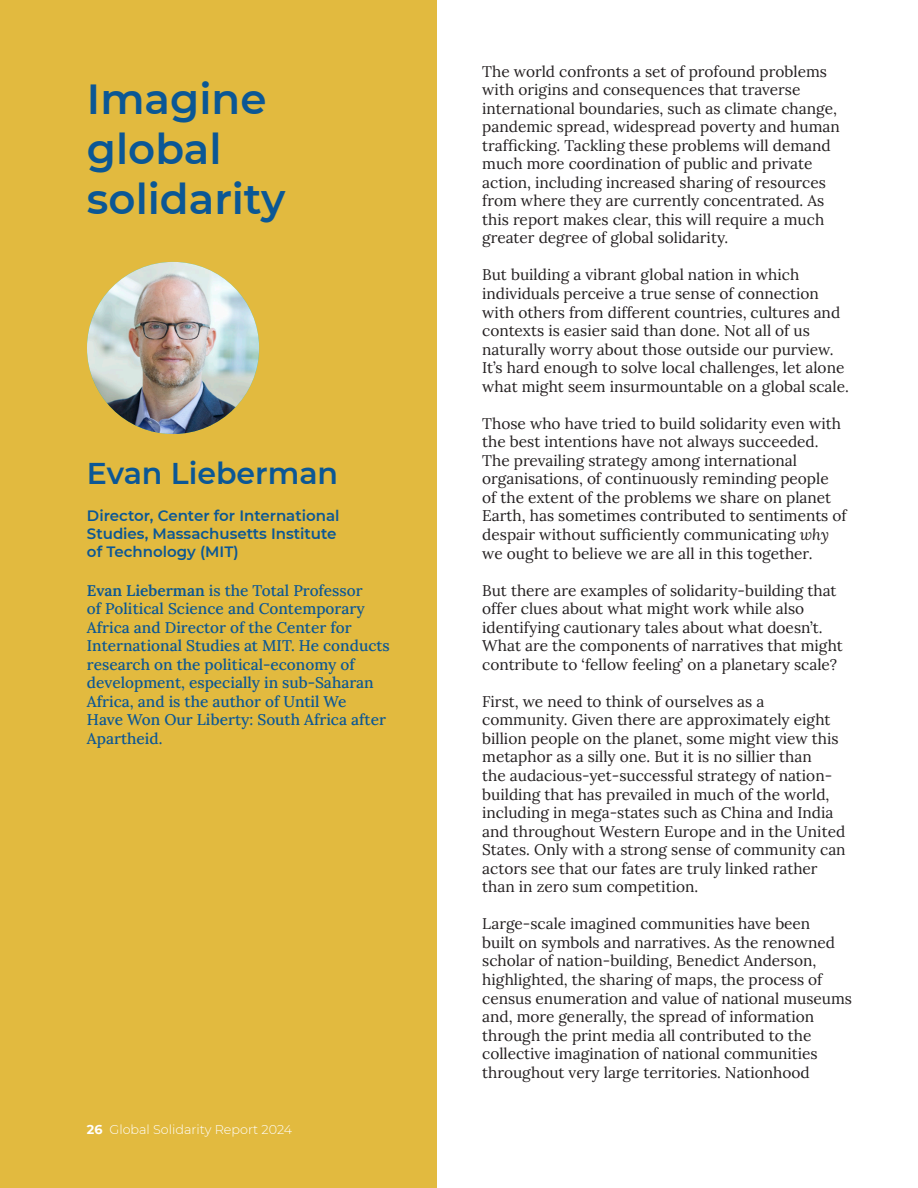
<style>
.page{position:relative;width:918px;height:1188px;background:#fff}
.page>*{position:absolute;margin:0;border:0;box-sizing:border-box;transform-origin:0 0}
.Contributor_title{font:600 42px/50.4px "Montserrat";color:#0b5795}
.Names{font:600 30px "Montserrat";color:#0b5795}
.Lora_bodytext_10_3{font:15.45px/18.6px "Lora";color:#231f20}
.Lora_bodytext_10_3-2{font:500 15.45px/18.6px "Lora";color:#0b5795}
.Montserrat_10_semibo{font:600 15px/18px "Montserrat";color:#0b5795}
.t1{font:300 12.75px "Montserrat";color:#fff}
.s1{font-weight:600}
.s2{font-weight:700}
.s3{font-style:italic}
</style>
<div class="page">
<div style="left:0;top:0;width:437px;height:1188px;background:#e2ba3f"></div>
<img style="left:87px;top:262px;width:172px;height:172px;border-radius:86px">
<p class="Contributor_title" style="left:87px;top:72px;width:200px">Imagine global solidarity</p>
<p class="Names" style="left:87px;top:452px;width:253px">Evan Lieberman</p>
<p class="Montserrat_10_semibo" style="left:87px;top:506px;width:254px">Director, Center for International<br>Studies, Massachusetts Institute of Technology (MIT)</p>
<p class="Lora_bodytext_10_3-2" style="left:87px;top:580px;width:304px"><span class="s1">Evan Lieberman</span> is the Total Professor<br>of Political Science and Contemporary Africa and Director of the Center for International Studies at MIT. He conducts research on the political-economy of development, especially in sub-Saharan Africa, and is the author of Until We<br>Have Won Our Liberty: South Africa after Apartheid.</p>
<p class="t1" style="left:87px;top:1121px;width:207px"><span class="s2">26</span> Global Solidarity Report 2024</p>
<p class="Lora_bodytext_10_3" style="left:482px;top:61px;width:359px">The world confronts a set of profound problems with origins and consequences that traverse international boundaries, such as climate change, pandemic spread, widespread poverty and human trafficking. Tackling these problems will demand much more coordination of public and private action, including increased sharing of resources from where they are currently concentrated. As this report makes clear, this will require a much greater degree of global solidarity.</p>
<p class="Lora_bodytext_10_3" style="left:482px;top:265px;width:368px">But building a vibrant global nation in which individuals perceive a true sense of connection with others from different countries, cultures and contexts is easier said than done. Not all of us naturally worry about those outside our purview.<br>It’s hard enough to solve local challenges, let alone what might seem insurmountable on a global scale.</p>
<p class="Lora_bodytext_10_3" style="left:482px;top:413px;width:366px">Those who have tried to build solidarity even with the best intentions have not always succeeded.<br>The prevailing strategy among international organisations, of continuously reminding people of the extent of the problems we share on planet Earth, has sometimes contributed to sentiments of despair without sufficiently communicating <span class="s3">why </span>we ought to believe we are all in this together.</p>
<p class="Lora_bodytext_10_3" style="left:482px;top:580px;width:362px">But there are examples of solidarity-building that offer clues about what might work while also identifying cautionary tales about what doesn’t.<br>What are the components of narratives that might contribute to ‘fellow feeling’ on a planetary scale?</p>
<p class="Lora_bodytext_10_3" style="left:482px;top:691px;width:365px">First, we need to think of ourselves as a community. Given there are approximately eight billion people on the planet, some might view this metaphor as a silly one. But it is no sillier than<br>the audacious-yet-successful strategy of nation&shy;building that has prevailed in much of the world, including in mega-states such as China and India and throughout Western Europe and in the United States. Only with a strong sense of community can actors see that our fates are truly linked rather than in zero sum competition.</p>
<p class="Lora_bodytext_10_3" style="left:482px;top:914px;width:371px">Large-scale imagined communities have been<br>built on symbols and narratives. As the renowned scholar of nation-building, Benedict Anderson, highlighted, the sharing of maps, the process of census enumeration and value of national museums and, more generally, the spread of information through the print media all contributed to the collective imagination of national communities throughout very large territories. Nationhood</p>
</div>
